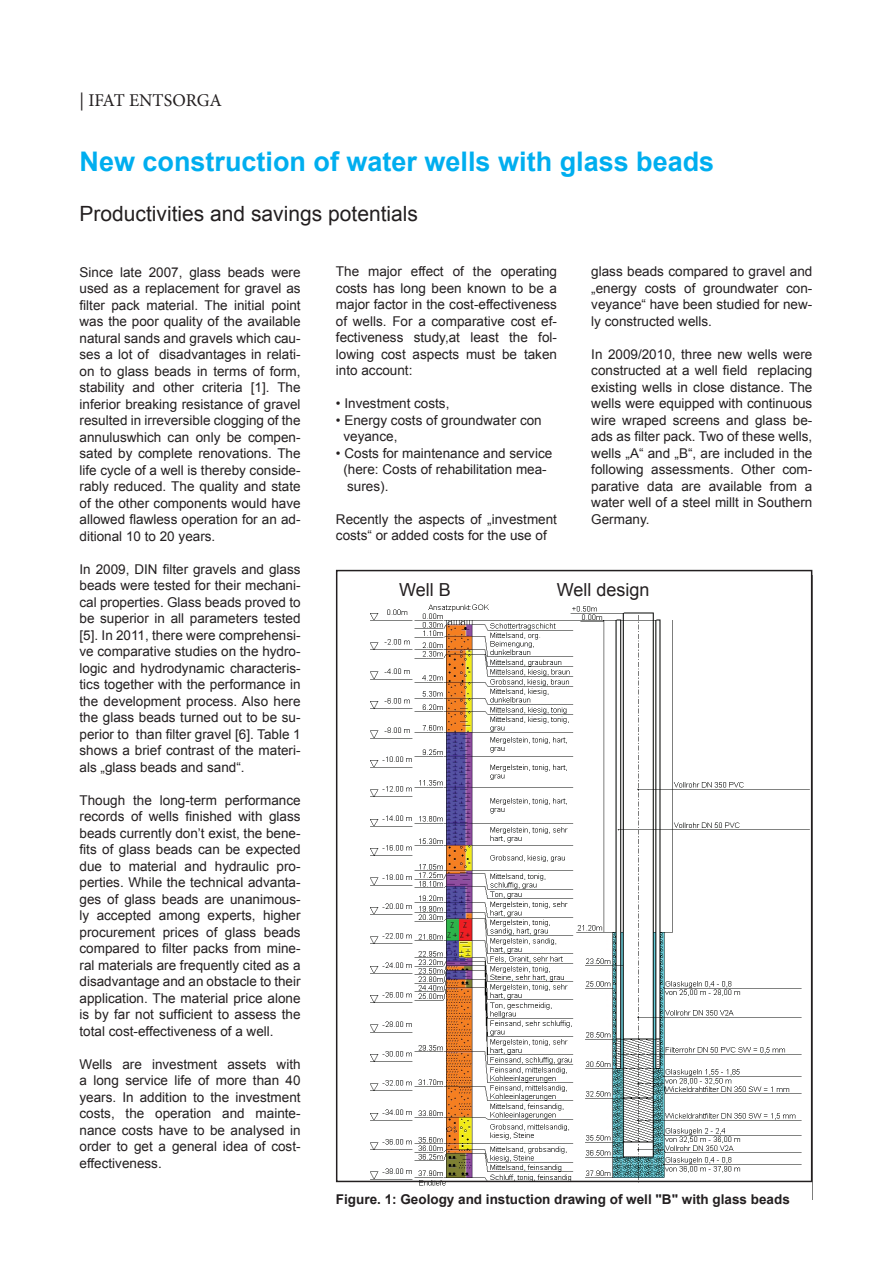
<style>
.page{position:relative;width:893px;height:1263px;background:#fff}
.page>*{position:absolute;margin:0;border:0;box-sizing:border-box;transform-origin:0 0}
.t1{font:700 27px "Arial";color:#00aeef}
.t2{font:21px "Arial";color:#231f20}
.t3{font:18px "Arial";color:#231f20}
.t4{font:18px "Minion Pro";color:#231f20}
.t5{font:13.5px/16.5px "Arial";color:#231f20;text-align:justify}
.t6{font:700 13.5px "Arial";color:#231f20}
</style>
<div class="page">
<img style="left:370px;top:604px;width:442px;height:582px">
<div style="left:336px;top:570px;width:476px;height:612px;border:2px solid #231f20"></div>
<h3 class="t4" style="left:80px;top:88px;width:144px">| IFAT ENTSORGA</h3>
<h1 class="t1" style="left:80px;top:143px;width:636px">New construction of water wells with glass beads</h1>
<h2 class="t2" style="left:80px;top:200px;width:340px">Productivities and savings potentials</h2>
<p class="t5" style="left:80px;top:264px;width:223px">Since late 2007, glass beads were used as a replacement for gravel as filter pack material. The initial point was the poor quality of the available natural sands and gravels which cau&shy;ses a lot of disadvantages in relati&shy;on to glass beads in terms of form, stability and other criteria [1]. The inferior breaking resistance of gravel resulted in irreversible clogging of the annuluswhich can only be compen&shy;sated by complete renovations. The life cycle of a well is thereby conside&shy;rably reduced. The quality and state of the other components would have allowed flawless operation for an ad&shy;ditional 10 to 20 years.</p>
<p class="t5" style="left:80px;top:561px;width:223px">In 2009, DIN filter gravels and glass beads were tested for their mechani&shy;cal properties. Glass beads proved to be superior in all parameters tested [5]. In 2011, there were comprehensi&shy;ve comparative studies on the hydro&shy;logic and hydrodynamic characteris&shy;tics together with the performance in the development process. Also here the glass beads turned out to be su&shy;perior to than filter gravel [6]. Table 1 shows a brief contrast of the materi&shy;als „glass beads and sand“.</p>
<p class="t5" style="left:80px;top:792px;width:223px">Though the long-term performance records of wells finished with glass beads currently don’t exist, the bene&shy;fits of glass beads can be expected due to material and hydraulic pro&shy;perties. While the technical advanta&shy;ges of glass beads are unanimous&shy;ly accepted among experts, higher procurement prices of glass beads compared to filter packs from mine&shy;ral materials are frequently cited as a disadvantage and an obstacle to their application. The material price alone is by far not sufficient to assess the total cost-effectiveness of a well.</p>
<p class="t5" style="left:80px;top:1056px;width:223px">Wells are investment assets with a long service life of more than 40 years. In addition to the investment costs, the operation and mainte&shy;nance costs have to be analysed in order to get a general idea of cost&shy;effectiveness.</p>
<p class="t5" style="left:336px;top:264px;width:223px">The major effect of the operating costs has long been known to be a major factor in the cost-effectiveness of wells. For a comparative cost ef&shy;fectiveness study,at least the fol&shy;lowing cost aspects must be taken into account:</p>
<p class="t5" style="left:336px;top:396px;width:115px">• Investment costs,</p>
<p class="t5" style="left:343px;top:412px;width:200px;text-indent:-8px">• Energy costs of groundwater con veyance,</p>
<p class="t5" style="left:343px;top:445px;width:210px;text-align:left;text-indent:-8px">• Costs for maintenance and service (here: Costs of rehabilitation mea&shy;sures).</p>
<p class="t5" style="left:336px;top:511px;width:223px">Recently the aspects of „investment costs“ or added costs for the use of</p>
<p class="t5" style="left:591px;top:264px;width:223px">glass beads compared to gravel and „energy costs of groundwater con&shy;veyance“ have been studied for new&shy;ly constructed wells.</p>
<p class="t5" style="left:591px;top:346px;width:223px">In 2009/2010, three new wells were constructed at a well field replacing existing wells in close distance. The wells were equipped with continuous wire wraped screens and glass be&shy;ads as filter pack. Two of these wells, wells „A“ and „B“, are included in the following assessments. Other com&shy;parative data are available from a water well of a steel millt in Southern Germany.</p>
<h3 class="t3" style="left:399px;top:578px;width:53px">Well B</h3>
<h3 class="t3" style="left:557px;top:578px;width:94px">Well design</h3>
<p class="t6" style="left:336px;top:1190px;width:455px">Figure. 1: Geology and instuction drawing of well "B" with glass beads</p>
</div>
